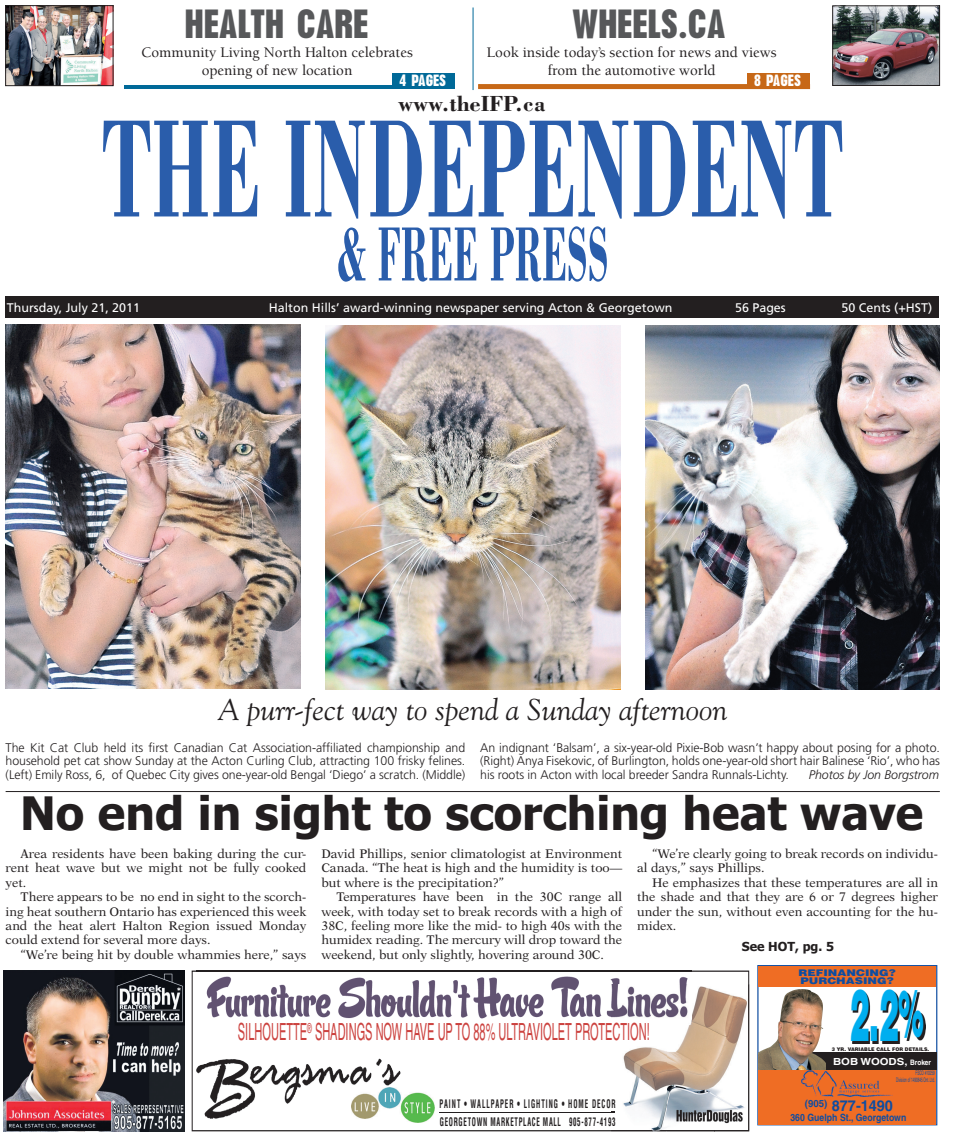
<style>
.page{position:relative;width:958px;height:1137px;background:#fff}
.page>*{position:absolute;margin:0;border:0;box-sizing:border-box;transform-origin:0 0}
.t1{font:900 72.12px "Helvetica";color:#00aeef;scale:.41 1}
.t2{font:700 46.25px "Tahoma";color:#231f20}
.t3{font:700 condensed 37.5px "Placard";letter-spacing:.01em;color:#57585a}
.t4{font:italic 30px "Goudy";color:#231f20}
.t5{font:23.62px "Helvetica";color:#cc423f;scale:.47 1}
.t6{font:700 22.5px "Bodoni";color:#231f20}
.t7{font:500 15px/18px "Berkeley";color:#231f20;text-align:center}
.t8{font:700 15px "Helvetica";color:#0e4da1;scale:.96 1}
.t9{font:700 condensed 15px "Placard";letter-spacing:.01em;color:#fff}
.t10{font:12.5px/14.4px "New Aster";color:#231f20;text-align:justify}
.t11{font:300 12.5px/13.8px "Frutiger";letter-spacing:-.005em;color:#231f20;text-align:justify}
.t12{font:12.5px "Frutiger";color:#fff}
.t13{font:italic 300 12.5px "Frutiger";letter-spacing:-.005em;color:#231f20}
.t14{font:700 12.5px "Tahoma";color:#231f20}
.t15{font:700 condensed 11.5px/17.6px "Helvetica";letter-spacing:.1em;color:#231f20;scale:.6 1}
.t16{font:700 10px "Helvetica";color:#0e4da1;scale:.87 1}
.t17{font:700 9.75px "Helvetica";color:#fff;scale:1.16 1}
.t18{font:900 9.12px/8px "Helvetica";color:#0e4da1;scale:1.25 1}
.t19{font:6.25px/6.2px "Helvetica";color:#0e4da1;text-align:right;scale:.48 1}
.t20{font:900 5px "Helvetica";color:#231f20;scale:.96 1}
.s1{font-size:61.38px}
.s2{font-size:7.5px}
</style>
<div class="page">
<hr style="left:472px;top:8px;width:1px;height:82px;background:#006998">
<div style="left:6px;top:296px;width:932px;height:22px;background:#231f20"></div>
<img style="left:834px;top:7px;width:104px;height:77px">
<div style="left:832px;top:5px;width:108px;height:81px;border:1px solid #231f20"></div>
<img style="left:7px;top:7px;width:104px;height:77px">
<div style="left:5px;top:5px;width:108px;height:81px;border:1px solid #231f20"></div>
<hr style="left:124px;top:85px;width:330px;height:3px;background:#006998">
<div style="left:392px;top:73px;width:63px;height:15px;background:#006998"></div>
<hr style="left:478px;top:85px;width:331px;height:3px;background:#c76817">
<div style="left:478px;top:84px;width:332px;height:5px;border:1px solid #c76817"></div>
<div style="left:747px;top:73px;width:63px;height:15px;background:#c76817"></div>
<svg style="left:103px;top:121px;width:154px;height:95px"></svg>
<svg style="left:286px;top:121px;width:136px;height:97px"></svg>
<svg style="left:428px;top:121px;width:257px;height:97px"></svg>
<svg style="left:692px;top:121px;width:150px;height:97px"></svg>
<svg style="left:338px;top:227px;width:27px;height:54px"></svg>
<svg style="left:378px;top:227px;width:98px;height:54px"></svg>
<svg style="left:491px;top:226px;width:116px;height:55px"></svg>
<hr style="left:6px;top:791px;width:933px;height:1px;background:#231f20">
<img style="left:6px;top:325px;width:294px;height:363px">
<img style="left:325px;top:325px;width:295px;height:364px">
<img style="left:645px;top:325px;width:294px;height:364px">
<svg style="left:192px;top:970px;width:557px;height:161px"></svg>
<hr style="left:440px;top:1111px;width:174px;height:1px;background:#231f20">
<img style="left:352px;top:1087px;width:82px;height:34px">
<img style="left:666px;top:984px;width:48px;height:145px">
<img style="left:611px;top:1024px;width:55px;height:105px">
<img style="left:714px;top:984px;width:35px;height:147px">
<img style="left:611px;top:1129px;width:103px;height:2px">
<svg style="left:611px;top:1098px;width:4px;height:27px"></svg>
<img style="left:197px;top:970px;width:494px;height:54px">
<img style="left:611px;top:984px;width:80px;height:40px">
<img style="left:671px;top:1107px;width:75px;height:19px">
<img style="left:3px;top:970px;width:181px;height:161px">
<svg style="left:757px;top:965px;width:180px;height:160px"></svg>
<div style="left:758px;top:1069px;width:178px;height:55px;background:#ef6d24"></div>
<div style="left:758px;top:966px;width:177px;height:20px;background:#ef6d24"></div>
<div style="left:775px;top:1052px;width:161px;height:17px;background:#231f20"></div>
<img style="left:801px;top:1070px;width:91px;height:26px">
<img style="left:758px;top:988px;width:67px;height:81px">
<img style="left:852px;top:991px;width:73px;height:51px">
<h3 class="t3" style="left:185px;top:9px;width:185px">HEALTH CARE</h3>
<h3 class="t3" style="left:572px;top:9px;width:154px">WHEELS.CA</h3>
<p class="t7" style="left:141px;top:45px;width:273px">Community Living North Halton celebrates opening of new location</p>
<p class="t9" style="left:399px;top:74px;width:48px">4 PAGES</p>
<p class="t7" style="left:487px;top:45px;width:291px">Look inside today’s section for news and views from the automotive world</p>
<p class="t9" style="left:754px;top:74px;width:48px">8 PAGES</p>
<h3 class="t6" style="left:398px;top:95px;width:149px">www.theIFP.ca</h3>
<p class="t12" style="left:7px;top:302px;width:135px">Thursday, July 21, 2011</p>
<p class="t12" style="left:269px;top:302px;width:405px">Halton Hills’ award-winning newspaper serving Acton &amp; Georgetown</p>
<p class="t12" style="left:735px;top:302px;width:52px">56 Pages</p>
<p class="t12" style="left:841px;top:302px;width:92px">50 Cents (+HST)</p>
<h3 class="t4" style="left:218px;top:698px;width:511px">A purr-fect way to spend a Sunday afternoon</h3>
<p class="t11" style="left:6px;top:741px;width:461px">The Kit Cat Club held its first Canadian Cat Association-affiliated championship and household pet cat show Sunday at the Acton Curling Club, attracting 100 frisky felines. (Left) Emily Ross, 6, of Quebec City gives one-year-old Bengal ‘Diego’ a scratch. (Middle)</p>
<p class="t11" style="left:480px;top:741px;width:461px">An indignant ‘Balsam’, a six-year-old Pixie-Bob wasn’t happy about posing for a photo. (Right) Anya Fisekovic, of Burlington, holds one-year-old short hair Balinese ‘Rio’, who has his roots in Acton with local breeder Sandra Runnals-Lichty.</p>
<p class="t13" style="left:809px;top:769px;width:132px">Photos by Jon Borgstrom</p>
<h2 class="t2" style="left:20px;top:795px;width:904px">No end in sight to scorching heat wave</h2>
<p class="t10" style="left:6px;top:847px;width:302px;text-indent:15px">Area residents have been baking during the cur&shy;rent heat wave but we might not be fully cooked yet.</p>
<p class="t10" style="left:6px;top:890px;width:302px;text-indent:15px">There appears to be no end in sight to the scorch&shy;ing heat southern Ontario has experienced this week and the heat alert Halton Region issued Monday could extend for several more days.</p>
<p class="t10" style="left:21px;top:948px;width:287px">“We’re being hit by double whammies here,” says</p>
<p class="t10" style="left:321px;top:847px;width:302px">David Phillips, senior climatologist at Environment Canada. “The heat is high and the humidity is too— but where is the precipitation?”</p>
<p class="t10" style="left:321px;top:890px;width:302px;text-indent:15px">Temperatures have been in the 30C range all week, with today set to break records with a high of 38C, feeling more like the mid- to high 40s with the humidex reading. The mercury will drop toward the weekend, but only slightly, hovering around 30C.</p>
<p class="t10" style="left:637px;top:847px;width:302px;text-indent:15px">“We’re clearly going to break records on individu&shy;al days,” says Phillips.</p>
<p class="t10" style="left:637px;top:876px;width:302px;text-indent:15px">He emphasizes that these temperatures are all in the shade and that they are 6 or 7 degrees higher under the sun, without even accounting for the hu&shy;midex.</p>
<p class="t14" style="left:741px;top:941px;width:94px">See HOT, pg. 5</p>
<h3 class="t5" style="left:238px;top:1023px;width:877px">SILHOUETTE<sup>®</sup> SHADINGS NOW HAVE UP TO 88% ULTRAVIOLET PROTECTION!</h3>
<p class="t15" style="left:439px;top:1095px;width:295px">PAINT • WALLPAPER • LIGHTING • HOME DECOR<br>GEORGETOWN MARKETPLACE MALL 905-877-4193</p>
<p class="t18" style="left:798px;top:969px;width:79px">REFINANCING?<br>PURCHASING?</p>
<h1 class="t1" style="left:849px;top:988px;width:182px">2.2<span class="s1">%</span></h1>
<p class="t19" style="left:896px;top:1070px;width:82px">FSCO #10259<br>Division of 1490845 Ont. Ltd.</p>
<p class="t20" style="left:831px;top:1046px;width:103px">3 YR. VARIABLE CALL FOR DETAILS.</p>
<p class="t17" style="left:833px;top:1057px;width:86px">BOB WOODS, <span class="s2">Broker</span></p>
<p class="t8" style="left:805px;top:1099px;width:93px"><sup>(905)</sup> 877-1490</p>
<p class="t16" style="left:790px;top:1113px;width:135px">360 Guelph St., Georgetown</p>
</div>
